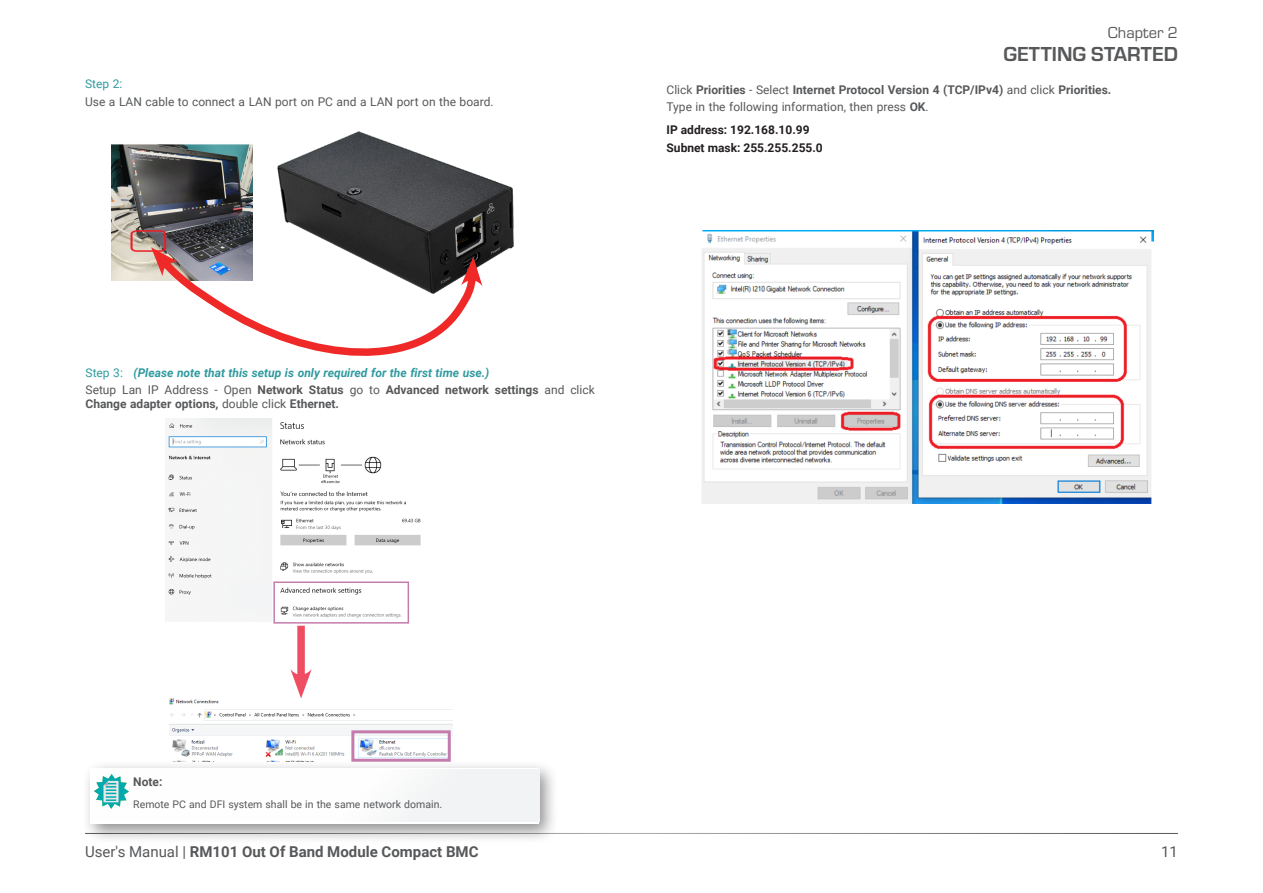
<style>
.page{position:relative;width:1263px;height:893px;background:#fff}
.page>*{position:absolute;margin:0;border:0;box-sizing:border-box;transform-origin:0 0}
.t1{font:700 21px "Eurostile";color:#57585a}
.t2{font:16.5px "Eurostile";color:#57585a}
.t3{font:700 15px "Roboto";color:#57585a}
.t4{font:15px "Roboto";color:#57585a}
.Body_Text{font:700 12px/13.5px "Roboto";color:#57585a}
.Body_Text-2{font:12px "Roboto";color:#57585a}
.Body_Text-3{font:italic 700 12px "Roboto";color:#309a9f}
.t5{font:700 12px "Roboto";color:#231f20}
.Body_Text-4{font:12px "Roboto";color:#309a9f}
.note{font:700 12px "Roboto";color:#57585a}
.note-2{font:10.5px "Roboto";color:#57585a}
.s1{font-weight:400}
.s2{font-weight:700}
.s3{font-weight:400;font-style:normal}
</style>
<div class="page">
<hr style="left:85px;top:833px;width:1093px;height:1px;background:#57585a">
<img style="left:111px;top:144px;width:141px;height:137px">
<img style="left:277px;top:131px;width:237px;height:155px">
<svg style="left:151px;top:247px;width:331px;height:109px"></svg>
<img style="left:167px;top:419px;width:254px;height:203px">
<img style="left:170px;top:698px;width:282px;height:60px">
<div style="left:273px;top:581px;width:136px;height:43px;border:2px solid #c47cad"></div>
<div style="left:351px;top:730px;width:100px;height:32px;border:3px solid #c47cad"></div>
<div style="left:297px;top:626px;width:8px;height:55px;background:#ef4d62"></div>
<svg style="left:290px;top:669px;width:22px;height:29px"></svg>
<div style="left:82px;top:760px;width:477px;height:84px;background:#231f20;opacity:.5"></div>
<div style="left:90px;top:768px;width:449px;height:56px;background:#fff"></div>
<svg style="left:94px;top:774px;width:35px;height:35px"></svg>
<img style="left:702px;top:230px;width:452px;height:274px">
<p class="Body_Text-4" style="left:85px;top:75px;width:39px">Step 2:</p>
<p class="Body_Text-2" style="left:85px;top:93px;width:410px">Use a LAN cable to connect a LAN port on PC and a LAN port on the board.</p>
<h2 class="t2" style="left:1108px;top:22px;width:72px">Chapter 2</h2>
<h1 class="t1" style="left:1003px;top:39px;width:176px">GETTING STARTED</h1>
<p class="Body_Text" style="left:666px;top:82px;width:446px"><span class="s1">Click</span> Priorities <span class="s1">- Select</span> Internet Protocol Version 4 (TCP/IPv4) <span class="s1">and click</span> Priorities.</p>
<p class="Body_Text-2" style="left:666px;top:99px;width:264px">Type in the following information, then press <span class="s2">OK</span>.</p>
<p class="t5" style="left:666px;top:122px;width:145px">IP address: 192.168.10.99</p>
<p class="t5" style="left:666px;top:139px;width:158px">Subnet mask: 255.255.255.0</p>
<p class="Body_Text-3" style="left:86px;top:364px;width:405px"><span class="s3">Step 3:</span> (Please note that this setup is only required for the first time use.)</p>
<p class="Body_Text" style="left:86px;top:383px;width:511px"><span class="s1">Setup Lan IP Address - Open</span> Network Status <span class="s1">go to</span> Advanced network settings <span class="s1">and click<br></span>Change adapter options, <span class="s1">double click</span> Ethernet.</p>
<p class="note" style="left:133px;top:773px;width:31px">Note:</p>
<p class="note-2" style="left:133px;top:796px;width:310px">Remote PC and DFI system shall be in the same network domain.</p>
<p class="t3" style="left:85px;top:841px;width:395px"><span class="s1">User's Manual |</span> RM101 Out Of Band Module Compact BMC</p>
<p class="t4" style="left:1161px;top:841px;width:18px">11</p>
</div>
